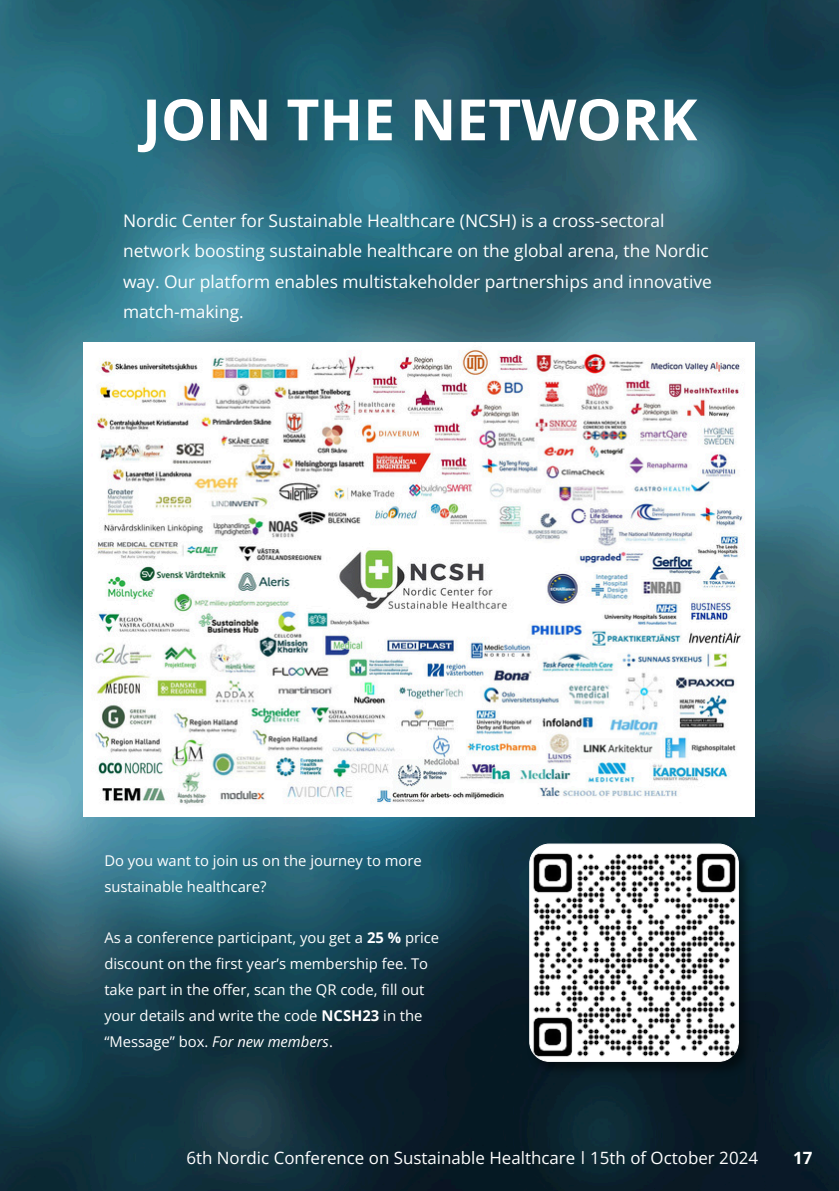
<style>
.page{position:relative;width:839px;height:1191px;background:#fff}
.page>*{position:absolute;margin:0;border:0;box-sizing:border-box;transform-origin:0 0}
.t1{font:700 57px "Open Sans";color:#fff}
.t2{font:17.4px/30.4px "Open Sans";color:#fff}
.t3{font:17px "Open Sans";color:#fff}
.t4{font:700 17px "Open Sans";color:#fff}
.t5{font:14.8px "Open Sans";color:#fff}
.s1{font-weight:700}
.s2{font-style:italic}
</style>
<div class="page">
<img style="left:0;top:0;width:838px;height:1191px">
<img style="left:523px;top:839px;width:233px;height:241px">
<div style="left:529px;top:844px;width:209px;height:217px;background:#fff;border-radius:20px"></div>
<div style="left:529px;top:844px;width:209px;height:218px;border:1px solid #fff;border-radius:20px"></div>
<img style="left:533px;top:852px;width:202px;height:207px">
<img style="left:84px;top:343px;width:670px;height:474px">
<svg style="left:582px;top:1151px;width:1px;height:13px"></svg>
<p class="t1" style="left:142px;top:79px;width:557px">JOIN THE NETWORK</p>
<p class="t2" style="left:123px;top:205px;width:590px">Nordic Center for Sustainable Healthcare (NCSH) is a cross-sectoral network boosting sustainable healthcare on the global arena, the Nordic way. Our platform enables multistakeholder partnerships and innovative match-making.</p>
<p class="t5" style="left:104px;top:850px;width:319px">Do you want to join us on the journey to more</p>
<p class="t5" style="left:104px;top:876px;width:164px">sustainable healthcare?</p>
<p class="t5" style="left:104px;top:927px;width:336px">As a conference participant, you get a <span class="s1">25 %</span> price</p>
<p class="t5" style="left:104px;top:953px;width:325px">discount on the first year’s membership fee. To</p>
<p class="t5" style="left:104px;top:979px;width:322px">take part in the offer, scan the QR code, fill out</p>
<p class="t5" style="left:104px;top:1005px;width:319px">your details and write the code <span class="s1">NCSH23</span> in the</p>
<p class="t5" style="left:104px;top:1031px;width:230px">“Message” box. <span class="s2">For new members</span>.</p>
<p class="t3" style="left:186px;top:1146px;width:573px">6th Nordic Conference on Sustainable Healthcare 15th of October 2024</p>
<p class="t4" style="left:793px;top:1146px;width:21px">17</p>
</div>
